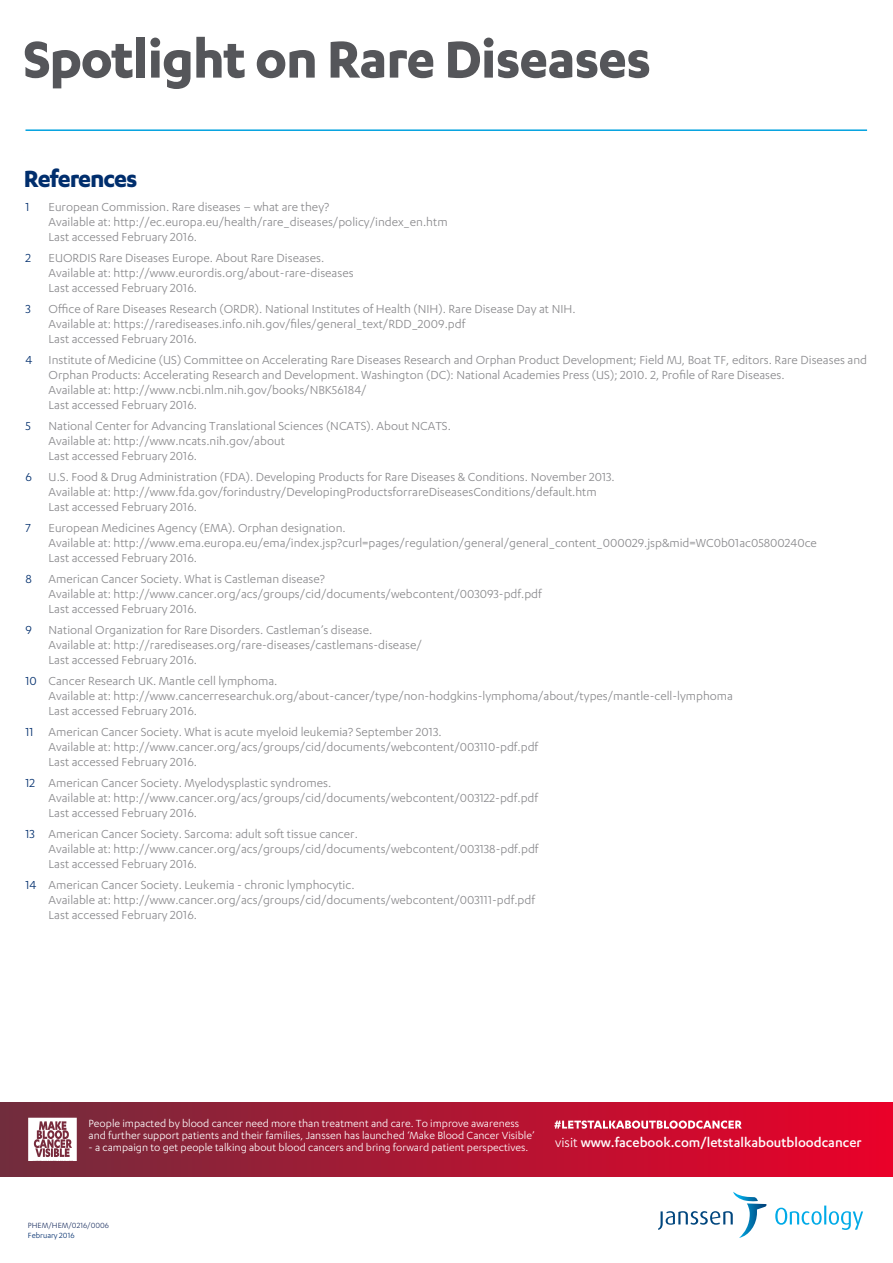
<style>
.page{position:relative;width:893px;height:1263px;background:#fff}
.page>*{position:absolute;margin:0;border:0;box-sizing:border-box;transform-origin:0 0}
.t1{font:700 60px "Karbon";letter-spacing:-.02em;color:#55565a}
.t2{font:700 27px "Karbon";letter-spacing:-.04em;color:#002e6d}
.t3{font:500 15px "Karbon";color:#fff}
.t4{font:13.5px/15px "Karbon";color:#8a8a8d}
.t5{font:13.5px "Karbon";color:#002e6d}
.t6{font:12px/12px "Karbon";color:#fff}
.t7{font:8.7px "Karbon";color:#213564}
.t8{font:8.7px "Karbon";color:#002e6d}
.s1{font-weight:400}
</style>
<div class="page">
<div style="left:0;top:1103px;width:893px;height:73px;background:linear-gradient(to right,#722e3e,#ea0029)"></div>
<svg style="left:554px;top:1120px;width:188px;height:9px"></svg>
<svg style="left:28px;top:1118px;width:49px;height:42px"></svg>
<hr style="left:25px;top:129px;width:842px;height:2px;background:#00a1df">
<svg style="left:775px;top:1205px;width:88px;height:25px"></svg>
<img style="left:733px;top:1191px;width:33px;height:47px">
<svg style="left:658px;top:1211px;width:75px;height:19px"></svg>
<h1 class="t1" style="left:23px;top:25px;width:629px">Spotlight on Rare Diseases</h1>
<h2 class="t2" style="left:24px;top:163px;width:115px">References</h2>
<p class="t4" style="left:49px;top:199px;width:401px">European Commission. Rare diseases – what are they?<br>Available at: http://ec.europa.eu/health/rare_diseases/policy/index_en.htm<br>Last accessed February 2016.</p>
<p class="t4" style="left:49px;top:250px;width:307px">EUORDIS Rare Diseases Europe. About Rare Diseases.<br>Available at: http://www.eurordis.org/about-rare-diseases<br>Last accessed February 2016.</p>
<p class="t4" style="left:49px;top:301px;width:529px">Office of Rare Diseases Research (ORDR). National Institutes of Health (NIH). Rare Disease Day at NIH.<br>Available at: https://rarediseases.info.nih.gov/files/general_text/RDD_2009.pdf<br>Last accessed February 2016.</p>
<p class="t4" style="left:49px;top:352px;width:820px">Institute of Medicine (US) Committee on Accelerating Rare Diseases Research and Orphan Product Development; Field MJ, Boat TF, editors. Rare Diseases and Orphan Products: Accelerating Research and Development. Washington (DC): National Academies Press (US); 2010. 2, Profile of Rare Diseases.<br>Available at: http://www.ncbi.nlm.nih.gov/books/NBK56184/<br>Last accessed February 2016.</p>
<p class="t4" style="left:49px;top:418px;width:404px">National Center for Advancing Translational Sciences (NCATS). About NCATS.<br>Available at: http://www.ncats.nih.gov/about<br>Last accessed February 2016.</p>
<p class="t4" style="left:49px;top:469px;width:568px">U.S. Food &amp; Drug Administration (FDA). Developing Products for Rare Diseases &amp; Conditions. November 2013.<br>Available at: http://www.fda.gov/forindustry/DevelopingProductsforrareDiseasesConditions/default.htm<br>Last accessed February 2016.</p>
<p class="t4" style="left:49px;top:520px;width:770px">European Medicines Agency (EMA). Orphan designation.<br>Available at: http://www.ema.europa.eu/ema/index.jsp?curl=pages/regulation/general/general_content_000029.jsp&amp;mid=WC0b01ac05800240ce<br>Last accessed February 2016.</p>
<p class="t4" style="left:49px;top:571px;width:495px">American Cancer Society. What is Castleman disease?<br>Available at: http://www.cancer.org/acs/groups/cid/documents/webcontent/003093-pdf.pdf<br>Last accessed February 2016.</p>
<p class="t4" style="left:49px;top:622px;width:375px">National Organization for Rare Disorders. Castleman’s disease.<br>Available at: http://rarediseases.org/rare-diseases/castlemans-disease/<br>Last accessed February 2016.</p>
<p class="t4" style="left:49px;top:673px;width:686px">Cancer Research UK. Mantle cell lymphoma.<br>Available at: http://www.cancerresearchuk.org/about-cancer/type/non-hodgkins-lymphoma/about/types/mantle-cell-lymphoma<br>Last accessed February 2016.</p>
<p class="t4" style="left:49px;top:724px;width:491px">American Cancer Society. What is acute myeloid leukemia? September 2013.<br>Available at: http://www.cancer.org/acs/groups/cid/documents/webcontent/003110-pdf.pdf<br>Last accessed February 2016.</p>
<p class="t4" style="left:49px;top:775px;width:491px">American Cancer Society. Myelodysplastic syndromes.<br>Available at: http://www.cancer.org/acs/groups/cid/documents/webcontent/003122-pdf.pdf<br>Last accessed February 2016.</p>
<p class="t4" style="left:49px;top:826px;width:491px">American Cancer Society. Sarcoma: adult soft tissue cancer.<br>Available at: http://www.cancer.org/acs/groups/cid/documents/webcontent/003138-pdf.pdf<br>Last accessed February 2016.</p>
<p class="t4" style="left:49px;top:877px;width:488px">American Cancer Society. Leukemia - chronic lymphocytic.<br>Available at: http://www.cancer.org/acs/groups/cid/documents/webcontent/003111-pdf.pdf<br>Last accessed February 2016.</p>
<p class="t5" style="left:25px;top:200px;width:6px">1</p>
<p class="t5" style="left:25px;top:251px;width:7px">2</p>
<p class="t5" style="left:25px;top:302px;width:7px">3</p>
<p class="t5" style="left:25px;top:353px;width:8px">4</p>
<p class="t5" style="left:25px;top:419px;width:7px">5</p>
<p class="t5" style="left:25px;top:470px;width:8px">6</p>
<p class="t5" style="left:25px;top:521px;width:7px">7</p>
<p class="t5" style="left:25px;top:572px;width:8px">8</p>
<p class="t5" style="left:25px;top:623px;width:8px">9</p>
<p class="t5" style="left:25px;top:674px;width:13px">10</p>
<p class="t5" style="left:25px;top:725px;width:10px">11</p>
<p class="t5" style="left:25px;top:776px;width:11px">12</p>
<p class="t5" style="left:25px;top:827px;width:11px">13</p>
<p class="t5" style="left:25px;top:878px;width:12px">14</p>
<p class="t6" style="left:89px;top:1117px;width:447px">People impacted by blood cancer need more than treatment and care. To improve awareness and further support patients and their families, Janssen has launched ‘Make Blood Cancer Visible’</p>
<p class="t6" style="left:89px;top:1141px;width:441px">- a campaign to get people talking about blood cancers and bring forward patient perspectives.</p>
<p class="t3" style="left:555px;top:1133px;width:308px"><span class="s1">visit</span> www.facebook.com/letstalkaboutbloodcancer</p>
<p class="t7" style="left:28px;top:1220px;width:82px">PHEM/HEM/0216/0006</p>
<p class="t8" style="left:28px;top:1231px;width:48px">February 2016</p>
</div>
